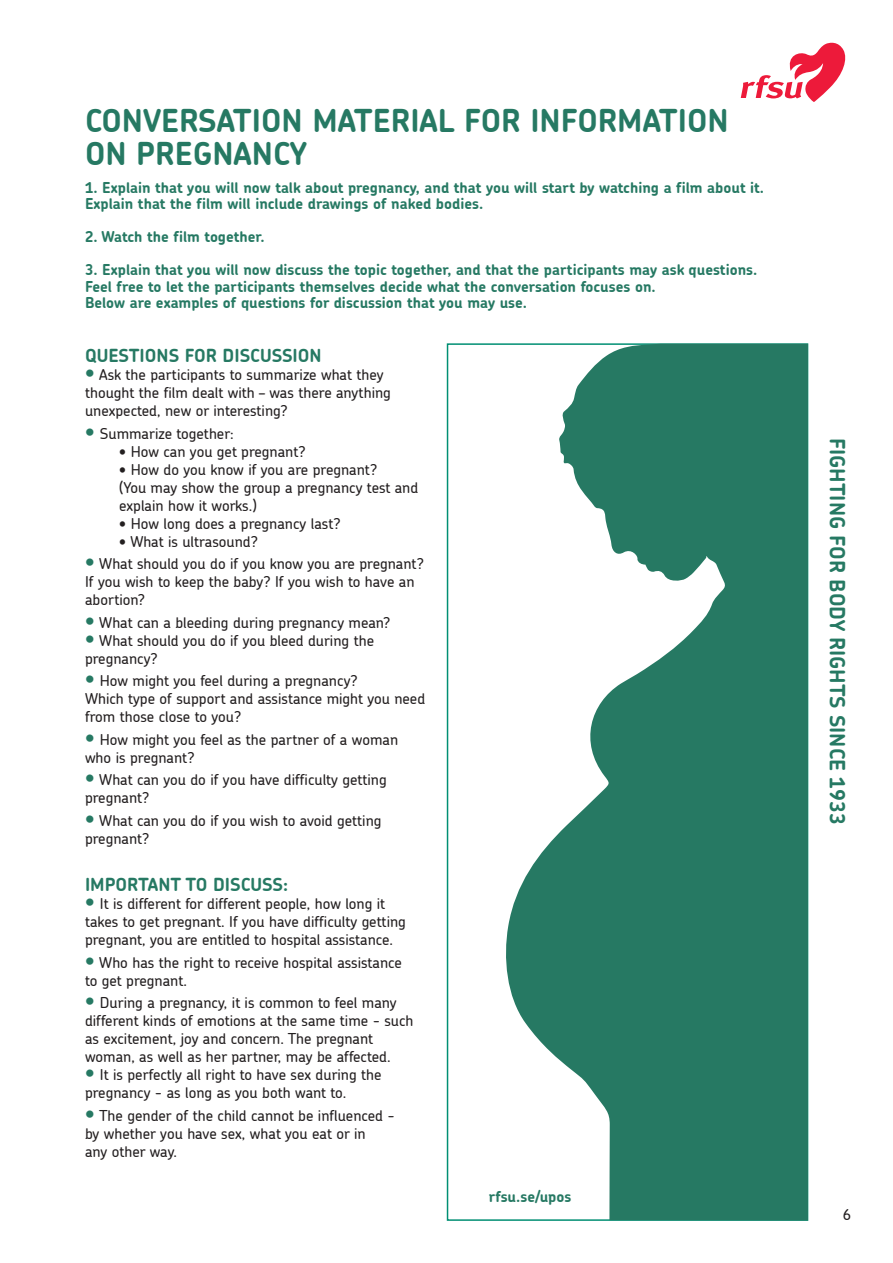
<style>
.page{position:relative;width:893px;height:1263px;background:#fff}
.page>*{position:absolute;margin:0;border:0;box-sizing:border-box;transform-origin:0 0}
.t1{font:700 31.5px/33px "Chevin";color:#267963}
.t2{font:700 21px "Chevin";color:#267963}
.t3{font:700 18px "Chevin";color:#267963}
.t4{font:500 15px/18px "Chevin";color:#231f20}
.t5{font:700 15px/16.5px "Chevin";color:#267963}
.s1{font-weight:700;font-size:21px;color:#267963}
</style>
<div class="page">
<svg style="left:741px;top:43px;width:104px;height:59px"></svg>
<svg style="left:503px;top:344px;width:305px;height:876px;fill:#267963"></svg>
<h1 class="t1" style="left:85px;top:103px;width:645px">CONVERSATION MATERIAL FOR INFORMATION<br>ON PREGNANCY</h1>
<p class="t5" style="left:85px;top:179px;width:681px">1. Explain that you will now talk about pregnancy, and that you will start by watching a film about it.<br>Explain that the film will include drawings of naked bodies.</p>
<p class="t5" style="left:85px;top:228px;width:181px">2. Watch the film together.</p>
<p class="t5" style="left:85px;top:261px;width:674px">3. Explain that you will now discuss the topic together, and that the participants may ask questions.<br>Feel free to let the participants themselves decide what the conversation focuses on.<br>Below are examples of questions for discussion that you may use.</p>
<p class="t3" style="left:85px;top:344px;width:238px">QUESTIONS FOR DISCUSSION</p>
<p class="t4" style="left:85px;top:365px;width:307px"><span class="s1">•</span> Ask the participants to summarize what they thought the film dealt with – was there anything unexpected, new or interesting?</p>
<p class="t4" style="left:85px;top:424px;width:150px"><span class="s1">•</span> Summarize together:</p>
<p class="t4" style="left:119px;top:442px;width:188px">• How can you get pregnant?</p>
<p class="t4" style="left:119px;top:460px;width:301px">• How do you know if you are pregnant?<br>(You may show the group a pregnancy test and explain how it works.)</p>
<p class="t4" style="left:119px;top:514px;width:223px">• How long does a pregnancy last?</p>
<p class="t4" style="left:119px;top:532px;width:140px">• What is ultrasound?</p>
<p class="t4" style="left:85px;top:554px;width:340px"><span class="s1">•</span> What should you do if you know you are pregnant?<br>If you wish to keep the baby? If you wish to have an abortion?</p>
<p class="t4" style="left:85px;top:613px;width:307px"><span class="s1">•</span> What can a bleeding during pregnancy mean?</p>
<p class="t4" style="left:85px;top:631px;width:291px"><span class="s1">•</span> What should you do if you bleed during the pregnancy?</p>
<p class="t4" style="left:85px;top:671px;width:342px"><span class="s1">•</span> How might you feel during a pregnancy?<br>Which type of support and assistance might you need from those close to you?</p>
<p class="t4" style="left:85px;top:730px;width:315px"><span class="s1">•</span> How might you feel as the partner of a woman who is pregnant?</p>
<p class="t4" style="left:85px;top:770px;width:303px"><span class="s1">•</span> What can you do if you have difficulty getting pregnant?</p>
<p class="t4" style="left:85px;top:811px;width:298px"><span class="s1">•</span> What can you do if you wish to avoid getting pregnant?</p>
<p class="t3" style="left:85px;top:873px;width:205px">IMPORTANT TO DISCUSS:</p>
<p class="t4" style="left:85px;top:895px;width:322px"><span class="s1">•</span> It is different for different people, how long it takes to get pregnant. If you have difficulty getting pregnant, you are entitled to hospital assistance.</p>
<p class="t4" style="left:85px;top:953px;width:318px"><span class="s1">•</span> Who has the right to receive hospital assistance to get pregnant.</p>
<p class="t4" style="left:85px;top:994px;width:330px"><span class="s1">•</span> During a pregnancy, it is common to feel many different kinds of emotions at the same time - such as excitement, joy and concern. The pregnant woman, as well as her partner, may be affected.</p>
<p class="t4" style="left:85px;top:1066px;width:298px"><span class="s1">•</span> It is perfectly all right to have sex during the pregnancy - as long as you both want to.</p>
<p class="t4" style="left:85px;top:1106px;width:311px"><span class="s1">•</span> The gender of the child cannot be influenced - by whether you have sex, what you eat or in<br>any other way.</p>
<p class="t5" style="left:489px;top:1188px;width:84px">rfsu.se/upos</p>
<h2 class="t2" style="left:851px;top:438px;width:388px;rotate:90deg">FIGHTING FOR BODY RIGHTS SINCE 1933</h2>
<p class="t4" style="left:843px;top:1205px;width:10px">6</p>
</div>
